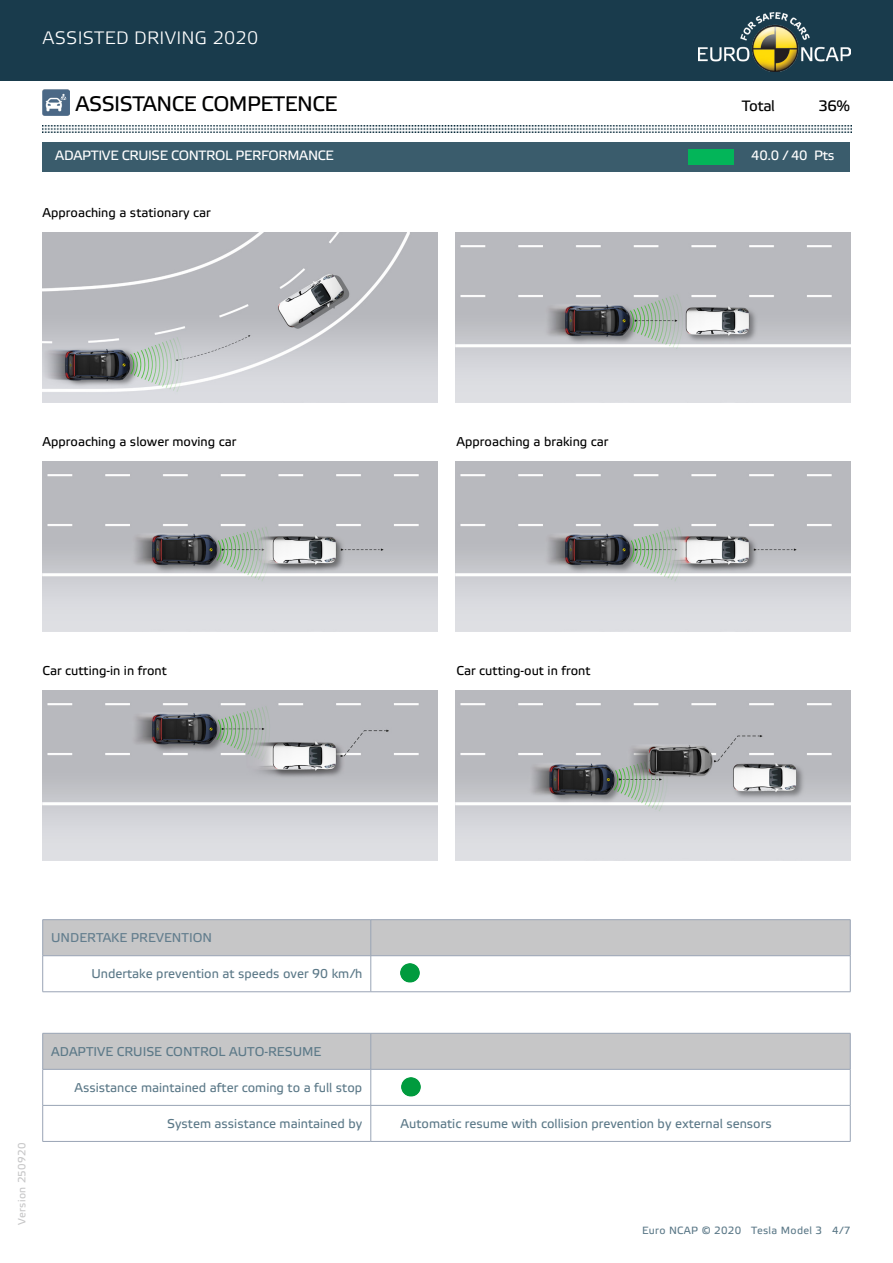
<style>
.page{position:relative;width:893px;height:1263px;background:#fff}
.page>*{position:absolute;margin:0;border:0;box-sizing:border-box;transform-origin:0 0}
.t1{font:21px "Etelka Text Pro";letter-spacing:-.025em;color:#000001}
.t2{font:18px "Etelka Light Pro";letter-spacing:.015em;color:#fff}
.t3{font:15px "Etelka Text Pro";letter-spacing:-.025em;color:#000001}
.t4{font:13.5px "Etelka Text Pro";letter-spacing:-.025em;color:#fff}
.t5{font:12.75px "Etelka Text Pro";color:#5c7988}
.t6{font:12.75px "Etelka Text Pro";color:#000}
.t7{font:12.75px "Etelka Text Pro";color:#627d8d}
.t8{font:10.5px "Etelka Text Pro";letter-spacing:.03em;color:#5c7988}
.t9{font:10.5px "Etelka Text Pro";letter-spacing:.03em;color:#c6c6c7}
</style>
<div class="page">
<div style="left:0;top:0;width:893px;height:81px;background:#193b4c"></div>
<img style="left:698px;top:12px;width:152px;height:59px">
<img style="left:43px;top:125px;width:808px;height:8px">
<div style="left:43px;top:142px;width:807px;height:30px;background:#3a5c6c"></div>
<svg style="left:43px;top:920px;width:807px;height:149px"></svg>
<hr style="left:43px;top:919px;width:328px;height:1px;background:#99a4b5">
<hr style="left:42px;top:920px;width:1px;height:35px;background:#99a4b5">
<hr style="left:371px;top:919px;width:479px;height:1px;background:#99a4b5">
<hr style="left:371px;top:920px;width:1px;height:35px;background:#99a4b5">
<hr style="left:850px;top:920px;width:1px;height:35px;background:#99a4b5">
<hr style="left:43px;top:955px;width:328px;height:1px;background:#99a4b5">
<hr style="left:42px;top:956px;width:1px;height:35px;background:#99a4b5">
<hr style="left:371px;top:955px;width:479px;height:1px;background:#99a4b5">
<hr style="left:371px;top:956px;width:1px;height:35px;background:#99a4b5">
<hr style="left:850px;top:956px;width:1px;height:35px;background:#99a4b5">
<hr style="left:43px;top:991px;width:328px;height:1px;background:#99a4b5">
<hr style="left:371px;top:991px;width:479px;height:1px;background:#99a4b5">
<hr style="left:43px;top:1033px;width:328px;height:1px;background:#99a4b5">
<hr style="left:42px;top:1033px;width:1px;height:36px;background:#99a4b5">
<hr style="left:371px;top:1033px;width:479px;height:1px;background:#99a4b5">
<hr style="left:371px;top:1033px;width:1px;height:36px;background:#99a4b5">
<hr style="left:850px;top:1033px;width:1px;height:36px;background:#99a4b5">
<hr style="left:43px;top:1069px;width:328px;height:1px;background:#99a4b5">
<hr style="left:42px;top:1069px;width:1px;height:36px;background:#99a4b5">
<hr style="left:371px;top:1069px;width:479px;height:1px;background:#99a4b5">
<hr style="left:371px;top:1069px;width:1px;height:36px;background:#99a4b5">
<hr style="left:850px;top:1069px;width:1px;height:36px;background:#99a4b5">
<hr style="left:43px;top:1105px;width:328px;height:1px;background:#99a4b5">
<hr style="left:42px;top:1105px;width:1px;height:36px;background:#99a4b5">
<hr style="left:371px;top:1105px;width:479px;height:1px;background:#99a4b5">
<hr style="left:371px;top:1105px;width:1px;height:36px;background:#99a4b5">
<hr style="left:850px;top:1105px;width:1px;height:36px;background:#99a4b5">
<hr style="left:43px;top:1141px;width:328px;height:1px;background:#99a4b5">
<hr style="left:371px;top:1141px;width:479px;height:1px;background:#99a4b5">
<div style="left:689px;top:149px;width:44px;height:16px;background:#03b559"></div>
<img style="left:43px;top:232px;width:394px;height:170px">
<img style="left:455px;top:232px;width:395px;height:170px">
<img style="left:455px;top:461px;width:395px;height:170px">
<img style="left:43px;top:690px;width:394px;height:170px">
<img style="left:455px;top:690px;width:395px;height:170px">
<img style="left:43px;top:461px;width:394px;height:170px">
<img style="left:401px;top:964px;width:18px;height:19px">
<img style="left:401px;top:1078px;width:19px;height:19px">
<img style="left:43px;top:89px;width:26px;height:27px">
<h2 class="t2" style="left:43px;top:28px;width:217px">ASSISTED DRIVING 2020</h2>
<h1 class="t1" style="left:76px;top:92px;width:263px">ASSISTANCE COMPETENCE</h1>
<p class="t3" style="left:742px;top:98px;width:35px">Total</p>
<p class="t4" style="left:55px;top:149px;width:280px">ADAPTIVE CRUISE CONTROL PERFORMANCE</p>
<p class="t4" style="left:751px;top:149px;width:85px">40.0 / 40 Pts</p>
<p class="t3" style="left:818px;top:98px;width:33px">36%</p>
<p class="t6" style="left:43px;top:205px;width:170px">Approaching a stationary car</p>
<p class="t6" style="left:43px;top:434px;width:195px">Approaching a slower moving car</p>
<p class="t6" style="left:457px;top:434px;width:153px">Approaching a braking car</p>
<p class="t6" style="left:43px;top:664px;width:126px">Car cutting-in in front</p>
<p class="t6" style="left:457px;top:664px;width:136px">Car cutting-out in front</p>
<p class="t7" style="left:51px;top:931px;width:162px">UNDERTAKE PREVENTION</p>
<p class="t5" style="left:91px;top:967px;width:272px">Undertake prevention at speeds over 90 km/h</p>
<p class="t9" style="left:16px;top:1225px;width:84px;rotate:-90deg">Version 250920</p>
<p class="t5" style="left:51px;top:1045px;width:272px">ADAPTIVE CRUISE CONTROL AUTO-RESUME</p>
<p class="t5" style="left:74px;top:1081px;width:289px">Assistance maintained after coming to a full stop</p>
<p class="t5" style="left:167px;top:1117px;width:197px">System assistance maintained by</p>
<p class="t5" style="left:401px;top:1117px;width:373px">Automatic resume with collision prevention by external sensors</p>
<p class="t8" style="left:642px;top:1225px;width:210px">Euro NCAP © 2020 Tesla Model 3 4/7</p>
</div>
